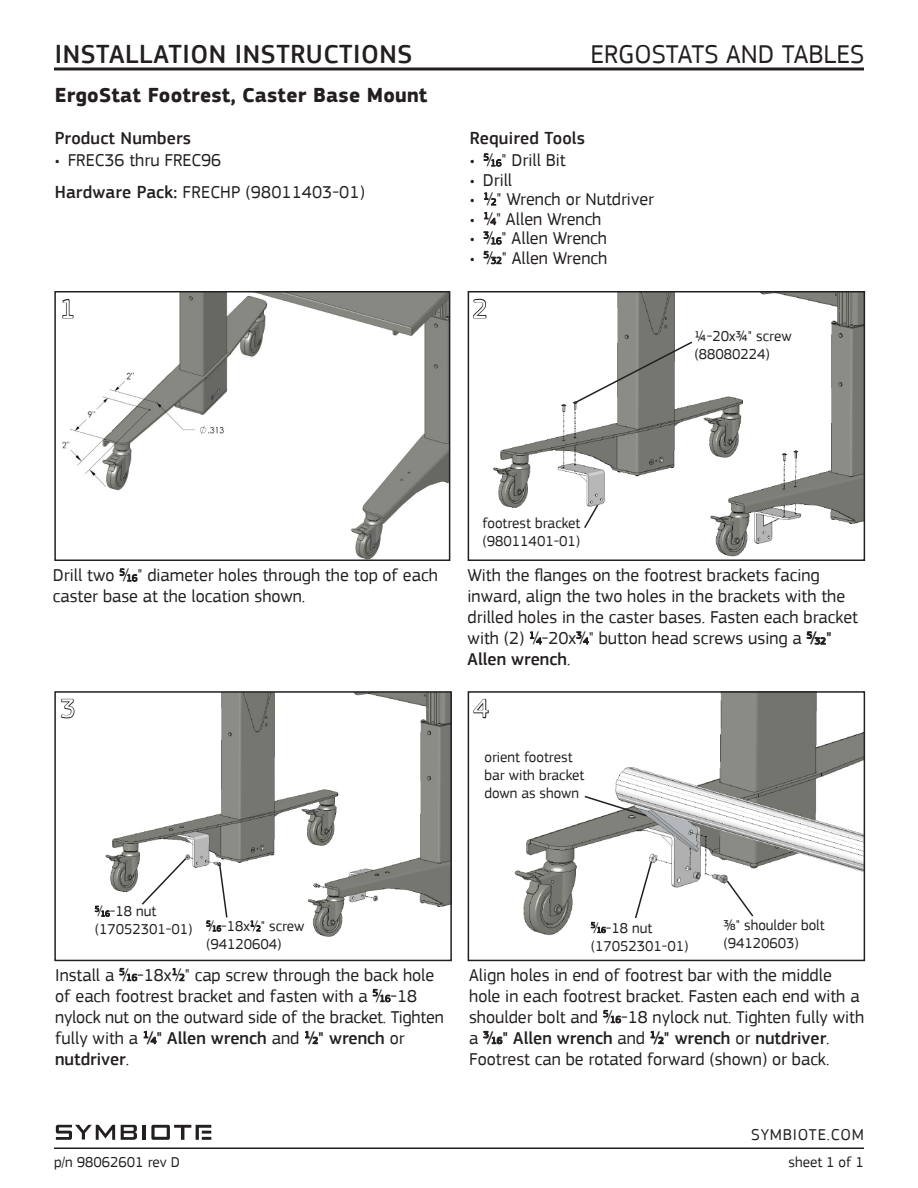
<style>
.page{position:relative;width:918px;height:1188px;background:#fff}
.page>*{position:absolute;margin:0;border:0;box-sizing:border-box;transform-origin:0 0}
.t1{font:500 27px "PF Square Sans Pro";letter-spacing:.02em;color:#231f20}
.t2{font:27px "PF Square Sans Pro";color:#231f20}
.t3{font:27px "PF Square Sans Pro";color:#fff}
._5-Product_Name_14PT{font:700 21px "PF Square Sans Pro";letter-spacing:.01em;color:#231f20}
._6-Product_Number_12{font:18px/21px "PF Square Sans Pro";color:#231f20}
._6-Product_Number_12-2{font:500 18px "PF Square Sans Pro";letter-spacing:.01em;color:#231f20}
.t4{font:16.5px "PF Square Sans Pro";letter-spacing:.05em;color:#231f20}
._7-Parts_10PT{font:15px/18px "PF Square Sans Pro";color:#231f20}
._4-Footer_Right_10PT{font:15px "PF Square Sans Pro";color:#231f20}
.s1{font-weight:500}
.s2{font-size:9.9px}
.s3{font-weight:500;font-size:9.9px}
.s4{font-size:8.25px}
</style>
<div class="page">
<hr style="left:54px;top:68px;width:810px;height:2px;background:#231f20">
<hr style="left:54px;top:1147px;width:810px;height:2px;background:#231f20">
<svg style="left:121px;top:1125px;width:16px;height:15px"></svg>
<hr style="left:143px;top:1125px;width:3px;height:15px;background:#231f20">
<svg style="left:56px;top:1125px;width:59px;height:15px"></svg>
<svg style="left:151px;top:1125px;width:60px;height:15px"></svg>
<svg style="left:484px;top:153px;width:17px;height:13px"></svg>
<svg style="left:484px;top:193px;width:12px;height:12px"></svg>
<svg style="left:484px;top:212px;width:12px;height:13px"></svg>
<svg style="left:484px;top:232px;width:17px;height:32px"></svg>
<img style="left:62px;top:294px;width:385px;height:264px">
<div style="left:54px;top:291px;width:396px;height:270px;border:2px solid #231f20"></div>
<img style="left:493px;top:294px;width:369px;height:263px">
<div style="left:468px;top:291px;width:397px;height:270px;border:2px solid #231f20"></div>
<img style="left:94px;top:694px;width:355px;height:243px">
<div style="left:54px;top:691px;width:398px;height:270px;border:2px solid #231f20"></div>
<img style="left:514px;top:694px;width:348px;height:242px">
<div style="left:468px;top:691px;width:397px;height:270px;border:2px solid #231f20"></div>
<svg style="left:62px;top:298px;width:12px;height:21px"></svg>
<svg style="left:472px;top:291px;width:15px;height:28px"></svg>
<svg style="left:60px;top:698px;width:15px;height:21px"></svg>
<svg style="left:473px;top:698px;width:16px;height:21px"></svg>
<svg style="left:120px;top:568px;width:17px;height:14px"></svg>
<svg style="left:530px;top:632px;width:12px;height:12px"></svg>
<svg style="left:577px;top:632px;width:12px;height:12px"></svg>
<svg style="left:807px;top:632px;width:19px;height:13px"></svg>
<svg style="left:120px;top:967px;width:17px;height:14px"></svg>
<svg style="left:173px;top:968px;width:11px;height:13px"></svg>
<svg style="left:373px;top:988px;width:17px;height:14px"></svg>
<svg style="left:144px;top:1031px;width:12px;height:13px"></svg>
<svg style="left:305px;top:1031px;width:13px;height:13px"></svg>
<svg style="left:603px;top:1009px;width:18px;height:14px"></svg>
<svg style="left:483px;top:1031px;width:19px;height:13px"></svg>
<svg style="left:651px;top:1031px;width:12px;height:13px"></svg>
<svg style="left:574px;top:340px;width:120px;height:64px"></svg>
<svg style="left:583px;top:503px;width:17px;height:27px"></svg>
<svg style="left:95px;top:904px;width:15px;height:13px"></svg>
<svg style="left:251px;top:921px;width:9px;height:10px"></svg>
<svg style="left:140px;top:856px;width:48px;height:50px"></svg>
<svg style="left:591px;top:920px;width:15px;height:13px"></svg>
<svg style="left:634px;top:860px;width:19px;height:60px"></svg>
<svg style="left:725px;top:879px;width:30px;height:39px"></svg>
<svg style="left:583px;top:795px;width:65px;height:23px"></svg>
<svg style="left:206px;top:863px;width:22px;height:68px"></svg>
<h1 class="t1" style="left:55px;top:39px;width:359px">INSTALLATION INSTRUCTIONS</h1>
<p class="_5-Product_Name_14PT" style="left:55px;top:83px;width:374px">ErgoStat Footrest, Caster Base Mount</p>
<p class="_6-Product_Number_12-2" style="left:55px;top:128px;width:138px">Product Numbers</p>
<p class="_6-Product_Number_12" style="left:55px;top:150px;width:168px">• FREC36 thru FREC96</p>
<p class="_6-Product_Number_12" style="left:55px;top:182px;width:312px"><span class="s1">Hardware Pack:</span> FRECHP (98011403-01)</p>
<p class="t2" style="left:590px;top:39px;width:276px">ERGOSTATS AND TABLES</p>
<p class="_6-Product_Number_12-2" style="left:470px;top:128px;width:117px">Required Tools</p>
<p class="_6-Product_Number_12" style="left:470px;top:150px;width:98px">• <sup>5</sup>⁄<span class="s2">16</span>" Drill Bit</p>
<p class="_6-Product_Number_12" style="left:470px;top:169px;width:44px">• Drill</p>
<p class="_6-Product_Number_12" style="left:470px;top:189px;width:186px">• <sup>1</sup>⁄<span class="s2">2</span>" Wrench or Nutdriver</p>
<p class="_6-Product_Number_12" style="left:470px;top:208px;width:133px">• <sup>1</sup>⁄<span class="s2">4</span>" Allen Wrench</p>
<p class="_6-Product_Number_12" style="left:470px;top:228px;width:139px">• <sup>3</sup>⁄<span class="s2">16</span>" Allen Wrench</p>
<p class="_6-Product_Number_12" style="left:470px;top:247px;width:139px">• <sup>5</sup>⁄<span class="s2">32</span>" Allen Wrench</p>
<p class="t3" style="left:60px;top:293px;width:17px">1</p>
<p class="t3" style="left:472px;top:293px;width:17px">2</p>
<p class="_7-Parts_10PT" style="left:483px;top:514px;width:99px">footrest bracket</p>
<p class="_7-Parts_10PT" style="left:483px;top:532px;width:99px">(98011401-01)</p>
<p class="_7-Parts_10PT" style="left:695px;top:327px;width:99px">1/4-20x3/4" screw</p>
<p class="_7-Parts_10PT" style="left:695px;top:345px;width:77px">(88080224)</p>
<p class="_6-Product_Number_12" style="left:53px;top:565px;width:387px">Drill two <sup>5</sup>⁄<span class="s2">16</span>" diameter holes through the top of each caster base at the location shown.</p>
<p class="_6-Product_Number_12" style="left:468px;top:565px;width:392px">With the flanges on the footrest brackets facing inward, align the two holes in the brackets with the drilled holes in the caster bases. Fasten each bracket with (2) <sup>1</sup>⁄<span class="s2">4</span>-20x<sup>3</sup>⁄<span class="s2">4</span>" button head screws using a <sup>5</sup><span class="s1">⁄</span><span class="s3">32</span><span class="s1">" Allen wrench</span>.</p>
<p class="t3" style="left:60px;top:693px;width:17px">3</p>
<p class="t3" style="left:474px;top:693px;width:17px">4</p>
<p class="_7-Parts_10PT" style="left:95px;top:903px;width:63px"><sup>5</sup>⁄<span class="s4">16</span>-18 nut</p>
<p class="_7-Parts_10PT" style="left:95px;top:921px;width:99px">(17052301-01)</p>
<p class="_7-Parts_10PT" style="left:206px;top:917px;width:100px"><sup>5</sup>⁄<span class="s4">16</span>-18x<sup>1</sup>⁄<span class="s4">2</span>" screw</p>
<p class="_7-Parts_10PT" style="left:206px;top:935px;width:77px">(94120604)</p>
<p class="_7-Parts_10PT" style="left:484px;top:748px;width:101px">orient footrest bar with bracket down as shown</p>
<p class="_7-Parts_10PT" style="left:591px;top:919px;width:63px"><sup>5</sup>⁄<span class="s4">16</span>-18 nut</p>
<p class="_7-Parts_10PT" style="left:591px;top:937px;width:99px">(17052301-01)</p>
<p class="_7-Parts_10PT" style="left:724px;top:916px;width:103px">3/8" shoulder bolt</p>
<p class="_7-Parts_10PT" style="left:724px;top:934px;width:77px">(94120603)</p>
<p class="_6-Product_Number_12" style="left:55px;top:964px;width:390px">Install a <sup>5</sup>⁄<span class="s2">16</span>-18x<sup>1</sup>⁄<span class="s2">2</span>" cap screw through the back hole of each footrest bracket and fasten with a <sup>5</sup>⁄<span class="s2">16</span>-18 nylock nut on the outward side of the bracket. Tighten fully with a <sup>1</sup><span class="s1">⁄</span><span class="s3">4</span><span class="s1">" Allen wrench</span> and <sup>1</sup><span class="s1">⁄</span><span class="s3">2</span><span class="s1">" wrench</span> or <span class="s1">nutdriver</span>.</p>
<p class="_6-Product_Number_12" style="left:469px;top:964px;width:397px">Align holes in end of footrest bar with the middle hole in each footrest bracket. Fasten each end with a shoulder bolt and <sup>5</sup>⁄<span class="s2">16</span>-18 nylock nut. Tighten fully with a <sup>3</sup><span class="s1">⁄</span><span class="s3">16</span><span class="s1">" Allen wrench</span> and <sup>1</sup><span class="s1">⁄</span><span class="s3">2</span><span class="s1">" wrench</span> or <span class="s1">nutdriver</span>.<br>Footrest can be rotated forward (shown) or back.</p>
<p class="t4" style="left:751px;top:1125px;width:114px">SYMBIOTE.COM</p>
<p class="_7-Parts_10PT" style="left:54px;top:1153px;width:128px">p/n 98062601 rev D</p>
<p class="_4-Footer_Right_10PT" style="left:788px;top:1153px;width:77px">sheet 1 of 1</p>
</div>
